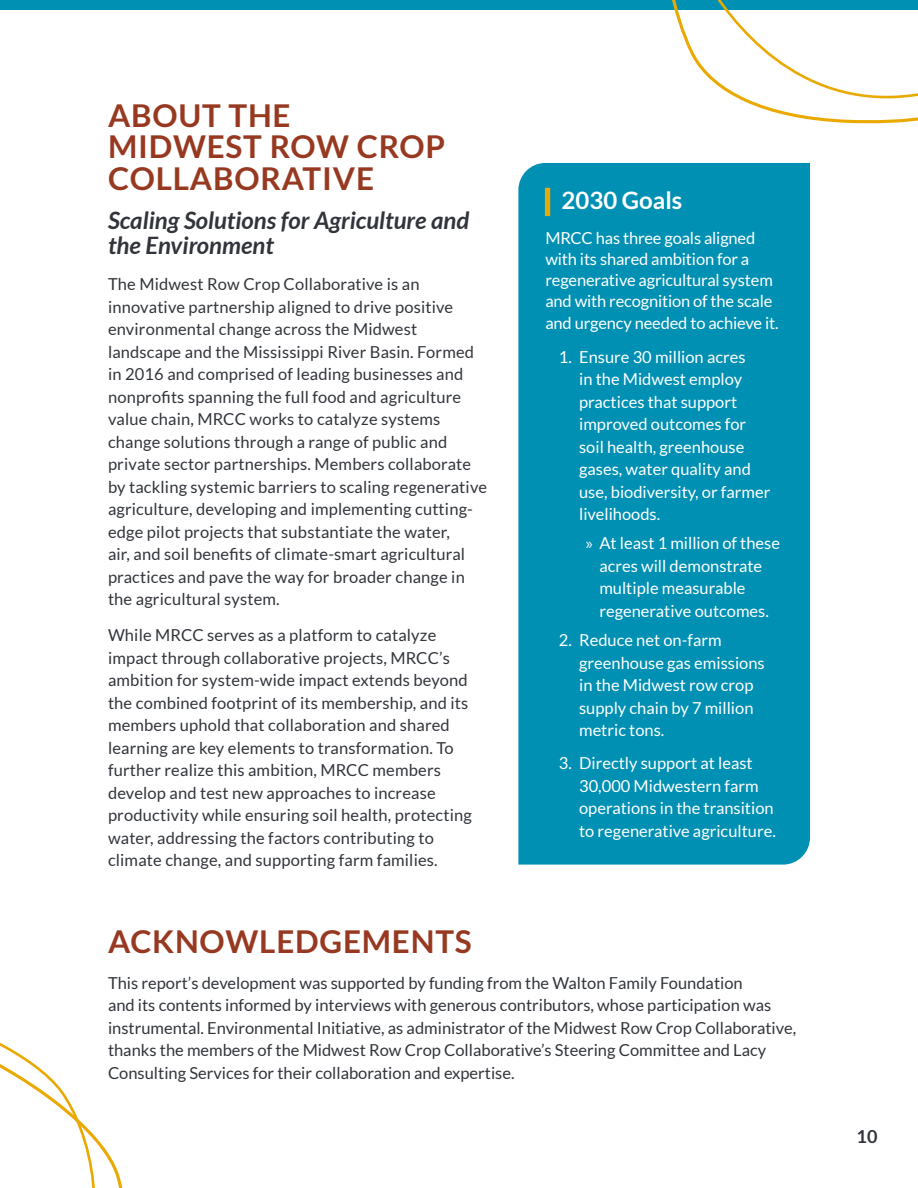
<style>
.page{position:relative;width:918px;height:1188px;background:#fff}
.page>*{position:absolute;margin:0;border:0;box-sizing:border-box;transform-origin:0 0}
.t1{font:700 31.5px/31.5px "Lato";letter-spacing:.025em;color:#973921}
.t2{font:italic 700 24px/25.5px "Lato";color:#31353b}
.t3{font:700 24px "Lato";color:#fff}
.t4{font:700 18px "Lato";color:#31353b}
.t5{font:16.5px/22.5px "Lato";letter-spacing:.01em;color:#31353b}
.t6{font:16.5px/22.5px "Lato";color:#fff}
.s1{font-family:"Myriad Pro"}
</style>
<div class="page">
<div style="left:0;top:0;width:918px;height:9px;background:#0090b3"></div>
<div style="left:518px;top:163px;width:292px;height:702px;background:#0090b3"></div>
<div style="left:545px;top:188px;width:5px;height:28px;background:#eaa900"></div>
<svg style="left:0;top:1042px;width:123px;height:146px"></svg>
<svg style="left:658px;top:0;width:260px;height:124px"></svg>
<h1 class="t1" style="left:108px;top:99px;width:339px">ABOUT THE<br>MIDWEST ROW CROP<br>COLLABORATIVE</h1>
<h2 class="t2" style="left:108px;top:208px;width:363px">Scaling Solutions for Agriculture and the Environment</h2>
<p class="t5" style="left:108px;top:273px;width:381px">The Midwest Row Crop Collaborative is an innovative partnership aligned to drive positive environmental change across the Midwest landscape and the Mississippi River Basin. Formed in 2016 and comprised of leading businesses and nonprofits spanning the full food and agriculture value chain, MRCC works to catalyze systems change solutions through a range of public and private sector partnerships. Members collaborate by tackling systemic barriers to scaling regenerative agriculture, developing and implementing cutting&shy;edge pilot projects that substantiate the water,<br>air, and soil benefits of climate-smart agricultural practices and pave the way for broader change in the agricultural system.</p>
<p class="t5" style="left:108px;top:624px;width:365px">While MRCC serves as a platform to catalyze impact through collaborative projects, MRCC’s ambition for system-wide impact extends beyond the combined footprint of its membership, and its members uphold that collaboration and shared learning are key elements to transformation. To further realize this ambition, MRCC members develop and test new approaches to increase productivity while ensuring soil health, protecting water, addressing the factors contributing to climate change, and supporting farm families.</p>
<h2 class="t3" style="left:562px;top:187px;width:122px">2030 Goals</h2>
<p class="t6" style="left:545px;top:227px;width:229px;line-height:21px">MRCC has three goals aligned with its shared ambition for a regenerative agricultural system and with recognition of the scale</p>
<p class="t6" style="left:545px;top:312px;width:235px">and urgency needed to achieve it.</p>
<p class="t6" style="left:579px;top:345px;width:193px;text-indent:-20px">1. Ensure 30 million acres<br>in the Midwest employ practices that support improved outcomes for soil health, greenhouse gases, water quality and use, biodiversity, or farmer livelihoods.</p>
<p class="t6" style="left:599px;top:532px;width:182px;text-indent:-13px"><span class="s1">»</span> At least 1 million of these acres will demonstrate multiple measurable regenerative outcomes.</p>
<p class="t6" style="left:579px;top:629px;width:187px;text-indent:-20px">2. Reduce net on-farm greenhouse gas emissions in the Midwest row crop supply chain by 7 million metric tons.</p>
<p class="t6" style="left:579px;top:752px;width:198px;text-indent:-20px">3. Directly support at least<br>30,000 Midwestern farm operations in the transition to regenerative agriculture.</p>
<h1 class="t1" style="left:108px;top:925px;width:365px">ACKNOWLEDGEMENTS</h1>
<p class="t5" style="left:108px;top:971px;width:690px">This report’s development was supported by funding from the Walton Family Foundation<br>and its contents informed by interviews with generous contributors, whose participation was instrumental. Environmental Initiative, as administrator of the Midwest Row Crop Collaborative, thanks the members of the Midwest Row Crop Collaborative’s Steering Committee and Lacy Consulting Services for their collaboration and expertise.</p>
<p class="t4" style="left:857px;top:1127px;width:22px">10</p>
</div>
